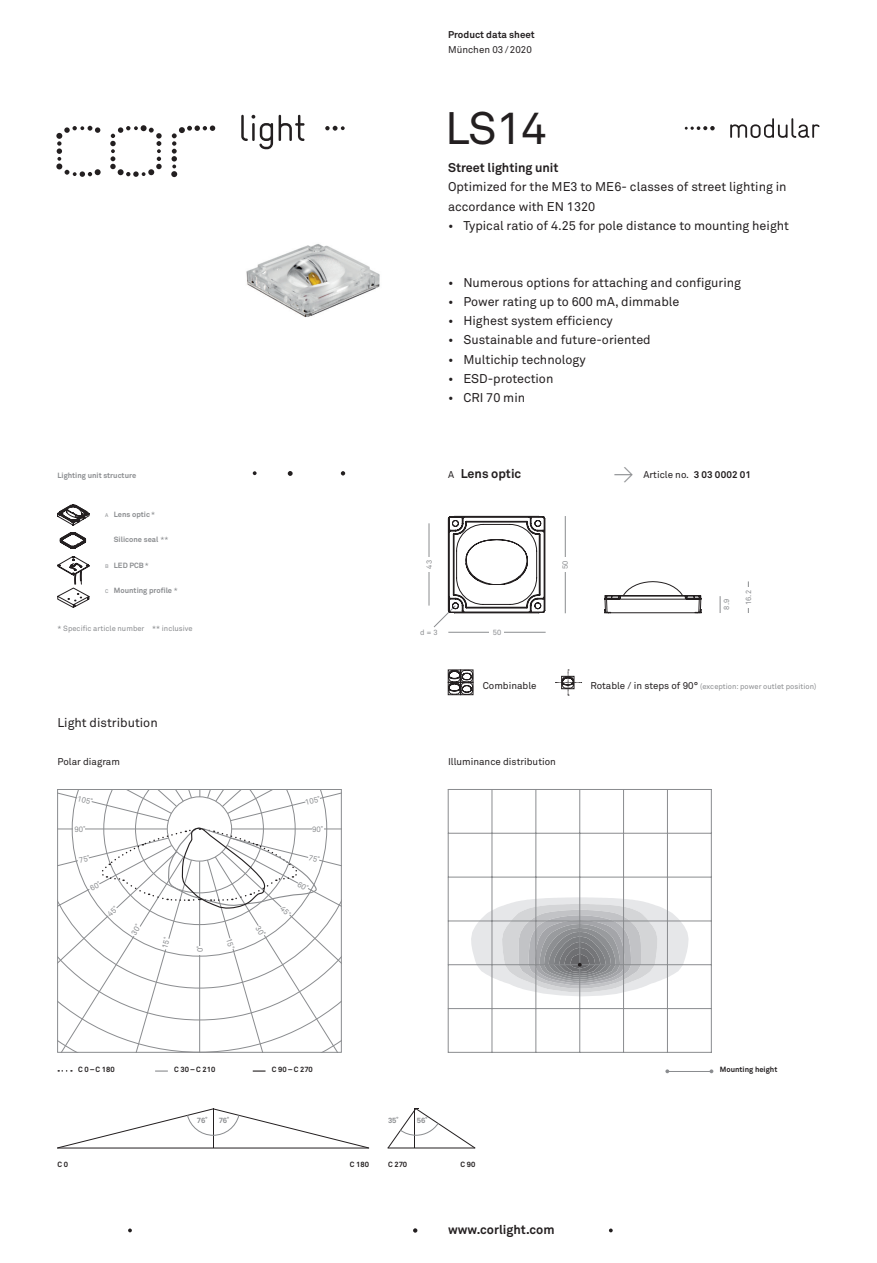
<style>
.page{position:relative;width:877px;height:1263px;background:#fff}
.page>*{position:absolute;margin:0;border:0;box-sizing:border-box;transform-origin:0 0}
.t1{font:45px "Akkurat";color:#231f20}
.t2{font:300 24px "Akkurat";color:#8a8c8f}
.t3{font:12.6px/19.2px "Akkurat";color:#231f20}
.t4{font:700 12.6px "Akkurat";color:#231f20}
.t5{font:9.75px "Akkurat";color:#231f20}
.t6{font:700 9.75px "Akkurat";letter-spacing:.005em;color:#231f20}
.t7{font:7.8px "Akkurat";color:#8a8c8f}
.t8{font:7.5px "Akkurat";letter-spacing:.005em;color:#8a8c8f}
.t9{font:700 7.5px "Akkurat";letter-spacing:.005em;color:#8a8c8f}
.t10{font:700 7.5px "Akkurat";letter-spacing:.005em;color:#231f20}
.s1{font-weight:400;font-size:9.75px}
.s2{font-weight:400;font-size:5.25px}
.s3{font-weight:400}
.s4{font-weight:700}
.s5{font-size:9.75px;color:#231f20}
</style>
<div class="page">
<svg style="left:448px;top:670px;width:25px;height:25px"></svg>
<svg style="left:555px;top:670px;width:26px;height:26px"></svg>
<svg style="left:128px;top:1228px;width:4px;height:4px"></svg>
<svg style="left:413px;top:1228px;width:4px;height:5px"></svg>
<svg style="left:253px;top:471px;width:3px;height:4px"></svg>
<svg style="left:341px;top:471px;width:4px;height:4px"></svg>
<svg style="left:288px;top:471px;width:4px;height:5px"></svg>
<svg style="left:56px;top:126px;width:45px;height:51px"></svg>
<svg style="left:110px;top:125px;width:52px;height:52px"></svg>
<svg style="left:171px;top:125px;width:44px;height:52px"></svg>
<svg style="left:325px;top:126px;width:19px;height:5px"></svg>
<svg style="left:241px;top:115px;width:63px;height:34px"></svg>
<hr style="left:667px;top:1071px;width:44px;height:1px;background:#8a8c8f">
<svg style="left:665px;top:1069px;width:4px;height:4px"></svg>
<svg style="left:709px;top:1069px;width:4px;height:4px"></svg>
<svg style="left:684px;top:126px;width:30px;height:4px"></svg>
<svg style="left:730px;top:118px;width:89px;height:20px"></svg>
<hr style="left:388px;top:1148px;width:86px;height:1px;background:#231f20">
<svg style="left:387px;top:1108px;width:88px;height:40px"></svg>
<hr style="left:58px;top:1148px;width:310px;height:1px;background:#231f20">
<svg style="left:57px;top:1108px;width:312px;height:40px"></svg>
<hr style="left:748px;top:581px;width:1px;height:32px;background:#8a8c8f">
<div style="left:742px;top:588px;width:12px;height:20px;background:#fff"></div>
<svg style="left:719px;top:596px;width:1px;height:17px"></svg>
<svg style="left:604px;top:581px;width:97px;height:32px"></svg>
<hr style="left:565px;top:516px;width:1px;height:97px;background:#8a8c8f">
<hr style="left:428px;top:523px;width:1px;height:83px;background:#8a8c8f">
<hr style="left:448px;top:632px;width:97px;height:1px;background:#8a8c8f">
<div style="left:561px;top:557px;width:7px;height:15px;background:#fff"></div>
<div style="left:425px;top:557px;width:7px;height:15px;background:#fff"></div>
<div style="left:490px;top:629px;width:14px;height:7px;background:#fff"></div>
<svg style="left:433px;top:515px;width:112px;height:112px"></svg>
<svg style="left:60px;top:532px;width:26px;height:17px"></svg>
<svg style="left:57px;top:504px;width:32px;height:22px"></svg>
<svg style="left:57px;top:556px;width:33px;height:52px"></svg>
<hr style="left:711px;top:789px;width:1px;height:263px;background:#8a8c8f">
<hr style="left:667px;top:789px;width:1px;height:263px;background:#8a8c8f">
<hr style="left:623px;top:789px;width:1px;height:263px;background:#8a8c8f">
<hr style="left:448px;top:789px;width:263px;height:1px;background:#8a8c8f">
<hr style="left:448px;top:789px;width:1px;height:263px;background:#8a8c8f">
<hr style="left:491px;top:789px;width:1px;height:263px;background:#8a8c8f">
<hr style="left:535px;top:789px;width:1px;height:263px;background:#8a8c8f">
<hr style="left:579px;top:789px;width:1px;height:263px;background:#8a8c8f">
<hr style="left:448px;top:964px;width:263px;height:1px;background:#8a8c8f">
<hr style="left:448px;top:921px;width:263px;height:1px;background:#8a8c8f">
<hr style="left:448px;top:833px;width:263px;height:1px;background:#8a8c8f">
<hr style="left:448px;top:877px;width:263px;height:1px;background:#8a8c8f">
<hr style="left:448px;top:1052px;width:263px;height:1px;background:#8a8c8f">
<hr style="left:448px;top:1008px;width:263px;height:1px;background:#8a8c8f">
<svg style="left:471px;top:897px;width:217px;height:99px"></svg>
<svg style="left:155px;top:1070px;width:13px;height:1px"></svg>
<svg style="left:253px;top:1070px;width:12px;height:1px"></svg>
<img style="left:246px;top:244px;width:134px;height:74px">
<svg style="left:58px;top:789px;width:283px;height:263px"></svg>
<p class="t6" style="left:448px;top:29px;width:88px">Product data sheet</p>
<p class="t5" style="left:448px;top:44px;width:85px">München 03/2020</p>
<h1 class="t1" style="left:445px;top:101px;width:103px">LS14</h1>
<p class="t4" style="left:448px;top:160px;width:112px">Street lighting unit</p>
<p class="t3" style="left:448px;top:178px;width:340px">Optimized for the ME3 to ME6- classes of street lighting in accordance with EN 1320</p>
<p class="t3" style="left:448px;top:216px;width:342px">• Typical ratio of 4.25 for pole distance to mounting height</p>
<p class="t3" style="left:448px;top:273px;width:294px">• Numerous options for attaching and configuring</p>
<p class="t3" style="left:448px;top:292px;width:233px">• Power rating up to 600 mA, dimmable</p>
<p class="t3" style="left:448px;top:312px;width:166px">• Highest system efficiency</p>
<p class="t3" style="left:448px;top:331px;width:204px">• Sustainable and future-oriented</p>
<p class="t3" style="left:448px;top:350px;width:139px">• Multichip technology</p>
<p class="t3" style="left:448px;top:369px;width:107px">• ESD-protection</p>
<p class="t3" style="left:448px;top:388px;width:79px">• CRI 70 min</p>
<p class="t9" style="left:57px;top:471px;width:80px">Lighting unit structure</p>
<p class="t4" style="left:448px;top:466px;width:75px"><span class="s1">A</span> Lens optic</p>
<p class="t9" style="left:105px;top:509px;width:51px"><span class="s2">A</span> Lens optic<span class="s3">*</span></p>
<p class="t9" style="left:114px;top:535px;width:56px">Silicone seal <span class="s3">**</span></p>
<p class="t9" style="left:105px;top:560px;width:45px"><span class="s2">B</span> LED PCB<span class="s3">*</span></p>
<p class="t9" style="left:105px;top:586px;width:74px"><span class="s2">C</span> Mounting profile <span class="s3">*</span></p>
<p class="t8" style="left:57px;top:624px;width:137px">* Specific article number ** inclusive</p>
<p class="t8" style="left:424px;top:569px;width:10px;rotate:-90deg">43</p>
<p class="t8" style="left:560px;top:569px;width:10px;rotate:-90deg">50</p>
<p class="t8" style="left:420px;top:628px;width:19px">d = 3</p>
<p class="t8" style="left:492px;top:628px;width:10px">50</p>
<h2 class="t2" style="left:613px;top:459px;width:22px">≥</h2>
<p class="t5" style="left:643px;top:469px;width:109px">Article no. <span class="s4">3 03 0002 01</span></p>
<p class="t8" style="left:722px;top:610px;width:12px;rotate:-90deg">8.9</p>
<p class="t8" style="left:743px;top:605px;width:16px;rotate:-90deg">16.2</p>
<p class="t3" style="left:57px;top:713px;width:102px">Light distribution</p>
<p class="t5" style="left:57px;top:756px;width:64px">Polar diagram</p>
<p class="t7" style="left:79px;top:793px;width:17px;rotate:14deg">105˚</p>
<p class="t7" style="left:74px;top:825px;width:12px">90˚</p>
<p class="t7" style="left:195px;top:952px;width:8px;rotate:-90deg">0˚</p>
<p class="t7" style="left:304px;top:798px;width:17px;rotate:-14deg">105˚</p>
<p class="t7" style="left:312px;top:825px;width:12px">90˚</p>
<p class="t5" style="left:482px;top:680px;width:55px">Combinable</p>
<p class="t8" style="left:590px;top:682px;width:227px"><span class="s5">Rotable / in steps of 90°</span> (exception: power outlet position)</p>
<p class="t5" style="left:448px;top:756px;width:109px">Illuminance distribution</p>
<p class="t10" style="left:78px;top:1064px;width:38px">C 0–C 180</p>
<p class="t10" style="left:174px;top:1064px;width:42px">C 30–C 210</p>
<p class="t10" style="left:272px;top:1064px;width:42px">C 90–C 270</p>
<p class="t10" style="left:719px;top:1064px;width:59px">Mounting height</p>
<p class="t9" style="left:197px;top:1116px;width:12px">76˚</p>
<p class="t9" style="left:219px;top:1116px;width:12px">76˚</p>
<p class="t9" style="left:388px;top:1116px;width:12px">35˚</p>
<p class="t9" style="left:416px;top:1116px;width:12px">56˚</p>
<p class="t10" style="left:57px;top:1160px;width:12px">C 0</p>
<p class="t10" style="left:349px;top:1160px;width:21px">C 180</p>
<p class="t10" style="left:388px;top:1160px;width:21px">C 270</p>
<p class="t10" style="left:460px;top:1160px;width:16px">C 90</p>
<p class="t4" style="left:448px;top:1222px;width:108px">www.corlight.com</p>
</div>
